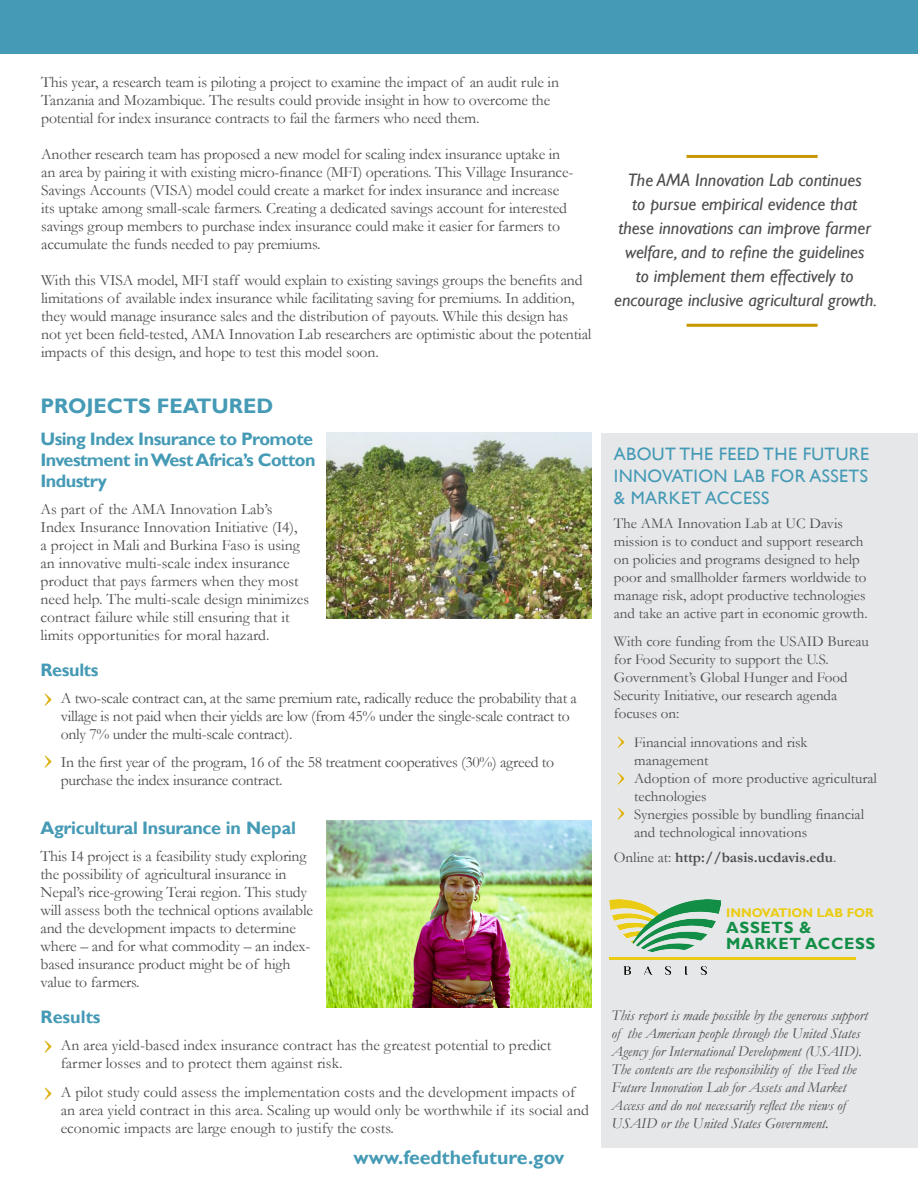
<style>
.page{position:relative;width:918px;height:1188px;background:#fff}
.page>*{position:absolute;margin:0;border:0;box-sizing:border-box;transform-origin:0 0}
.t1{font:700 21px "Gill Sans";color:#459ab5}
.t2{font:700 19.5px "Gill Sans";color:#459ab5}
.t3{font:italic 18px/24px "Gill Sans";color:#4b4c4d;text-align:center}
.t4{font:700 18px/21px "Gill Sans";letter-spacing:-.03em;color:#459ab5}
.t5{font:18px/21.6px "Gill Sans";letter-spacing:.02em;color:#459ab5;text-align:justify}
.t6{font:700 18px "Gill Sans";color:#459ab5}
.t7{font:700 16.2px "Gill Sans";letter-spacing:.04em;color:#138e46}
.t8{font:15.75px/18px "Garamond";letter-spacing:-.01em;color:#4b4c4d}
.t9{font:15px/18px "Garamond";color:#4b4c4d}
.t10{font:italic 15px/18px "Garamond";color:#4b4c4d}
.t11{font:700 15px "Garamond";color:#4b4c4d}
.t12{font:700 12.6px "Gill Sans";color:#ebcc14}
.s1{font-weight:400}
</style>
<div class="page">
<div style="left:0;top:0;width:918px;height:54px;background:#459ab5"></div>
<div style="left:602px;top:433px;width:316px;height:715px;background:#e6e7e9"></div>
<img style="left:609px;top:899px;width:111px;height:75px">
<hr style="left:609px;top:957px;width:246px;height:3px;background:#ebcc14">
<img style="left:617px;top:736px;width:8px;height:12px">
<img style="left:617px;top:772px;width:8px;height:13px">
<img style="left:617px;top:807px;width:8px;height:13px">
<hr style="left:687px;top:155px;width:131px;height:3px;background:#c99700">
<hr style="left:687px;top:324px;width:131px;height:3px;background:#c99700">
<img style="left:44px;top:693px;width:8px;height:13px">
<img style="left:44px;top:755px;width:8px;height:13px">
<img style="left:327px;top:821px;width:265px;height:186px">
<img style="left:327px;top:433px;width:265px;height:186px">
<img style="left:44px;top:1040px;width:8px;height:13px">
<img style="left:44px;top:1087px;width:8px;height:13px">
<p class="t8" style="left:41px;top:73px;width:519px">This year, a research team is piloting a project to examine the impact of an audit rule in<br>Tanzania and Mozambique. The results could provide insight in how to overcome the potential for index insurance contracts to fail the farmers who need them.</p>
<p class="t8" style="left:41px;top:145px;width:534px">Another research team has proposed a new model for scaling index insurance uptake in an area by pairing it with existing micro-finance (MFI) operations. This Village Insurance-Savings Accounts (VISA) model could create a market for index insurance and increase its uptake among small-scale farmers. Creating a dedicated savings account for interested savings group members to purchase index insurance could make it easier for farmers to accumulate the funds needed to pay premiums.</p>
<p class="t8" style="left:41px;top:271px;width:552px">With this VISA model, MFI staff would explain to existing savings groups the benefits and limitations of available index insurance while facilitating saving for premiums. In addition, they would manage insurance sales and the distribution of payouts. While this design has not yet been field-tested, AMA Innovation Lab researchers are optimistic about the potential impacts of this design, and hope to test this model soon.</p>
<p class="t1" style="left:40px;top:394px;width:234px">PROJECTS FEATURED</p>
<p class="t4" style="left:40px;top:429px;width:276px">Using Index Insurance to Promote<br>Investment in West Africa’s Cotton<br>Industry</p>
<p class="t8" style="left:40px;top:500px;width:270px">As part of the AMA Innovation Lab’s Index Insurance Innovation Initiative (I4),<br>a project in Mali and Burkina Faso is using an innovative multi-scale index insurance product that pays farmers when they most need help. The multi-scale design minimizes contract failure while still ensuring that it limits opportunities for moral hazard.</p>
<p class="t4" style="left:40px;top:660px;width:60px">Results</p>
<p class="t8" style="left:61px;top:689px;width:518px">A two-scale contract can, at the same premium rate, radically reduce the probability that a village is not paid when their yields are low (from 45% under the single-scale contract to only 7% under the multi-scale contract).</p>
<p class="t8" style="left:61px;top:753px;width:495px">In the first year of the program, 16 of the 58 treatment cooperatives (30%) agreed to purchase the index insurance contract.</p>
<p class="t4" style="left:40px;top:818px;width:257px">Agricultural Insurance in Nepal</p>
<p class="t8" style="left:40px;top:847px;width:274px">This I4 project is a feasibility study exploring the possibility of agricultural insurance in Nepal’s rice-growing Terai region. This study will assess both the technical options available and the development impacts to determine where – and for what commodity – an index&shy;based insurance product might be of high value to farmers.</p>
<p class="t6" style="left:40px;top:1006px;width:62px">Results</p>
<p class="t8" style="left:61px;top:1036px;width:492px">An area yield-based index insurance contract has the greatest potential to predict farmer losses and to protect them against risk.</p>
<p class="t8" style="left:61px;top:1082px;width:530px">A pilot study could assess the implementation costs and the development impacts of an area yield contract in this area. Scaling up would only be worthwhile if its social and economic impacts are large enough to justify the costs.</p>
<p class="t2" style="left:354px;top:1146px;width:212px">www.feedthefuture.gov</p>
<p class="t3" style="left:614px;top:169px;width:264px">The AMA Innovation Lab continues<br>to pursue empirical evidence that these innovations can improve farmer welfare, and to refine the guidelines<br>to implement them effectively to encourage inclusive agricultural growth.</p>
<p class="t5" style="left:614px;top:444px;width:257px">ABOUT THE FEED THE FUTURE INNOVATION LAB FOR ASSETS &amp; MARKET ACCESS</p>
<p class="t9" style="left:614px;top:514px;width:255px">The AMA Innovation Lab at UC Davis mission is to conduct and support research on policies and programs designed to help poor and smallholder farmers worldwide to manage risk, adopt productive technologies and take an active part in economic growth.</p>
<p class="t9" style="left:614px;top:632px;width:256px">With core funding from the USAID Bureau for Food Security to support the U.S.<br>Government’s Global Hunger and Food Security Initiative, our research agenda focuses on:</p>
<p class="t9" style="left:634px;top:733px;width:175px">Financial innovations and risk management</p>
<p class="t9" style="left:634px;top:769px;width:244px">Adoption of more productive agricultural technologies</p>
<p class="t9" style="left:634px;top:805px;width:232px">Synergies possible by bundling financial and technological innovations</p>
<p class="t11" style="left:614px;top:847px;width:224px"><span class="s1">Online at:</span> http://basis.ucdavis.edu<span class="s1">.</span></p>
<p class="t12" style="left:726px;top:905px;width:149px">INNOVATION LAB FOR</p>
<p class="t7" style="left:726px;top:918px;width:87px">ASSETS &amp;</p>
<p class="t7" style="left:726px;top:934px;width:151px">MARKET ACCESS</p>
<p class="t10" style="left:612px;top:1006px;width:258px">This report is made possible by the generous support of the American people through the United States Agency for International Development (USAID).<br>The contents are the responsibility of the Feed the Future Innovation Lab for Assets and Market Access and do not necessarily reflect the views of USAID or the United States Government.</p>
</div>
